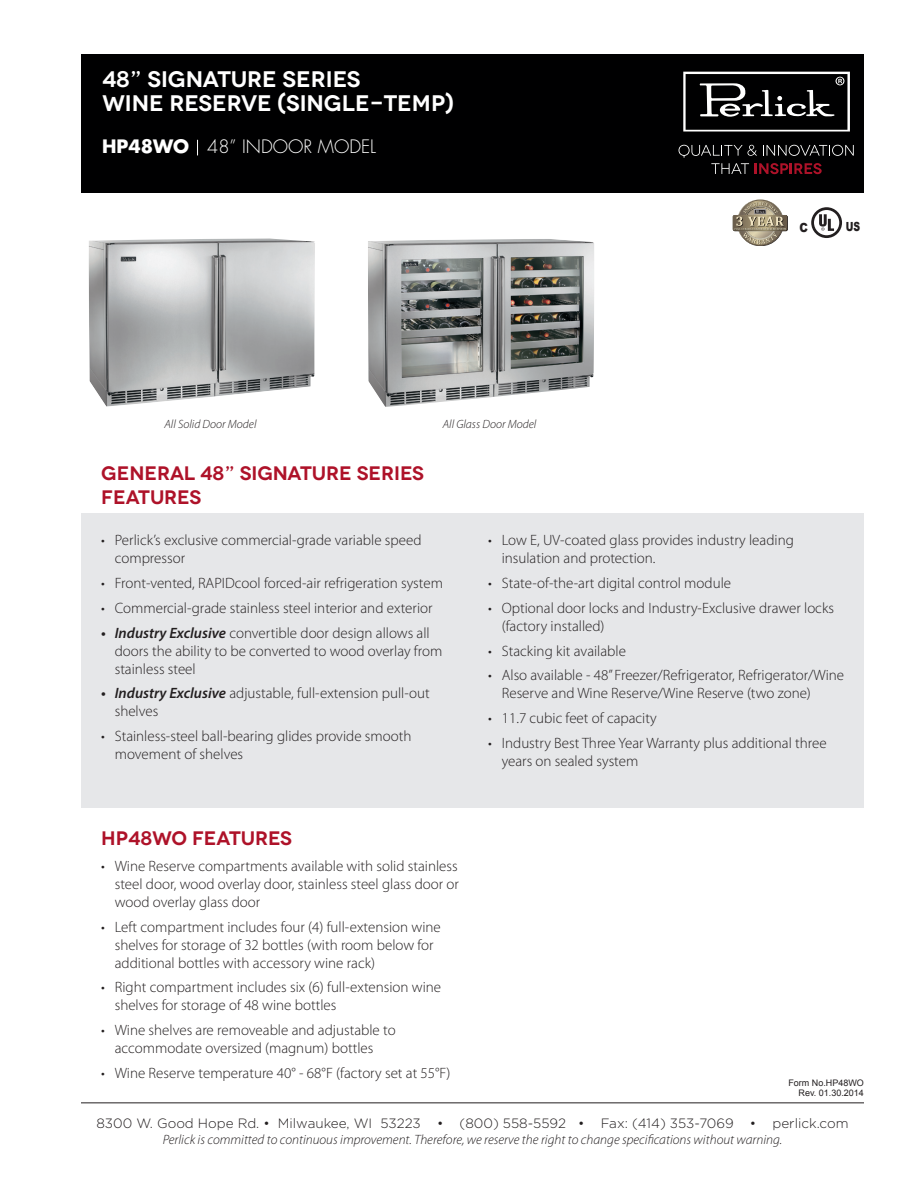
<style>
.page{position:relative;width:918px;height:1188px;background:#fff}
.page>*{position:absolute;margin:0;border:0;box-sizing:border-box;transform-origin:0 0}
.t1{font:600 22.5px/24px "Novecentowide";color:#fff}
.t2{font:600 19.5px/24px "Novecentowide";color:#ae1229}
.t3{font:300 18px "Futura Std";color:#fff}
.t4{font:300 15px/18px "Myriad Pro";color:#231f20}
.t5{font:italic 300 13.5px "Myriad Pro";color:#231f20}
.t6{font:300 13.5px "Gotham";color:#231f20}
.t7{font:900 12.6px "Arial";color:#231f20;scale:.74 1}
.t8{font:900 12.6px "Arial";color:#231f20;scale:.87 1}
.t9{font:italic 300 12px "Myriad Pro";color:#231f20}
.t10{font:9px/10.8px "Arial";color:#231f20;text-align:right}
.s1{font-weight:700}
.s2{font-weight:600;font-style:italic}
</style>
<div class="page">
<hr style="left:81px;top:1102px;width:783px;height:1px;background:#231f20">
<div style="left:81px;top:54px;width:783px;height:138px;background:#000001"></div>
<svg style="left:683px;top:71px;width:167px;height:61px"></svg>
<svg style="left:679px;top:145px;width:175px;height:29px"></svg>
<svg style="left:197px;top:140px;width:1px;height:15px"></svg>
<div style="left:81px;top:513px;width:783px;height:295px;background:#e6e7e9"></div>
<img style="left:89px;top:239px;width:226px;height:168px">
<svg style="left:811px;top:207px;width:31px;height:31px"></svg>
<svg style="left:733px;top:215px;width:55px;height:16px"></svg>
<svg style="left:733px;top:200px;width:54px;height:46px"></svg>
<img style="left:368px;top:239px;width:226px;height:168px">
<h1 class="t1" style="left:102px;top:68px;width:353px">48” SIGNATURE SERIES<br>WINE RESERVE (SINGLE-TEMP)</h1>
<p class="t3" style="left:102px;top:135px;width:276px"><span class="s1">HP48WO</span> 48” INDOOR MODEL</p>
<p class="t9" style="left:165px;top:416px;width:94px">All Solid Door Model</p>
<h2 class="t2" style="left:101px;top:461px;width:324px">GENERAL 48” SIGNATURE SERIES<br>FEATURES</h2>
<p class="t9" style="left:443px;top:417px;width:95px">All Glass Door Model</p>
<p class="t8" style="left:799px;top:218px;width:11px">C</p>
<p class="t7" style="left:846px;top:218px;width:21px">US</p>
<p class="t4" style="left:115px;top:531px;width:308px;text-indent:-14px">• Perlick’s exclusive commercial-grade variable speed compressor</p>
<p class="t4" style="left:101px;top:574px;width:343px">• Front-vented, RAPIDcool forced-air refrigeration system</p>
<p class="t4" style="left:101px;top:599px;width:333px">• Commercial-grade stainless steel interior and exterior</p>
<p class="t4" style="left:115px;top:623px;width:329px;text-indent:-14px"><span class="s2">• Industry Exclusive</span> convertible door design allows all doors the ability to be converted to wood overlay from stainless steel</p>
<p class="t4" style="left:115px;top:684px;width:317px;text-indent:-14px"><span class="s2">• Industry Exclusive</span> adjustable, full-extension pull-out shelves</p>
<p class="t4" style="left:115px;top:727px;width:298px;text-indent:-14px">• Stainless-steel ball-bearing glides provide smooth movement of shelves</p>
<h2 class="t2" style="left:101px;top:826px;width:192px">HP48WO FEATURES</h2>
<p class="t4" style="left:115px;top:857px;width:346px;text-align:justify;text-indent:-14px">• Wine Reserve compartments available with solid stainless steel door, wood overlay door, stainless steel glass door or wood overlay glass door</p>
<p class="t4" style="left:115px;top:917px;width:328px;text-indent:-14px">• Left compartment includes four (4) full-extension wine shelves for storage of 32 bottles (with room below for additional bottles with accessory wine rack)</p>
<p class="t4" style="left:115px;top:978px;width:328px;text-indent:-14px">• Right compartment includes six (6) full-extension wine shelves for storage of 48 wine bottles</p>
<p class="t4" style="left:101px;top:1021px;width:296px;text-align:center">• Wine shelves are removeable and adjustable to accommodate oversized (magnum) bottles</p>
<p class="t4" style="left:101px;top:1064px;width:351px">• Wine Reserve temperature 40° - 68°F (factory set at 55°F)</p>
<p class="t4" style="left:502px;top:531px;width:294px;text-indent:-14px">• Low E, UV-coated glass provides industry leading insulation and protection.</p>
<p class="t4" style="left:488px;top:574px;width:244px">• State-of-the-art digital control module</p>
<p class="t4" style="left:502px;top:599px;width:334px;text-indent:-14px">• Optional door locks and Industry-Exclusive drawer locks (factory installed)</p>
<p class="t4" style="left:488px;top:641px;width:139px">• Stacking kit available</p>
<p class="t4" style="left:502px;top:666px;width:344px;text-indent:-14px">• Also available - 48” Freezer/Refrigerator, Refrigerator/Wine<br>Reserve and Wine Reserve/Wine Reserve (two zone)</p>
<p class="t4" style="left:488px;top:709px;width:170px">• 11.7 cubic feet of capacity</p>
<p class="t4" style="left:502px;top:734px;width:326px;text-indent:-14px">• Industry Best Three Year Warranty plus additional three years on sealed system</p>
<p class="t10" style="left:788px;top:1077px;width:77px">Form No.HP48WO<br>Rev. 01.30.2014</p>
<p class="t6" style="left:96px;top:1115px;width:754px">8300 W. Good Hope Rd. • Milwaukee, WI 53223 • (800) 558-5592 • Fax: (414) 353-7069 • perlick.com</p>
<p class="t5" style="left:163px;top:1132px;width:621px">Perlick is committed to continuous improvement. Therefore, we reserve the right to change specifications without warning.</p>
</div>
